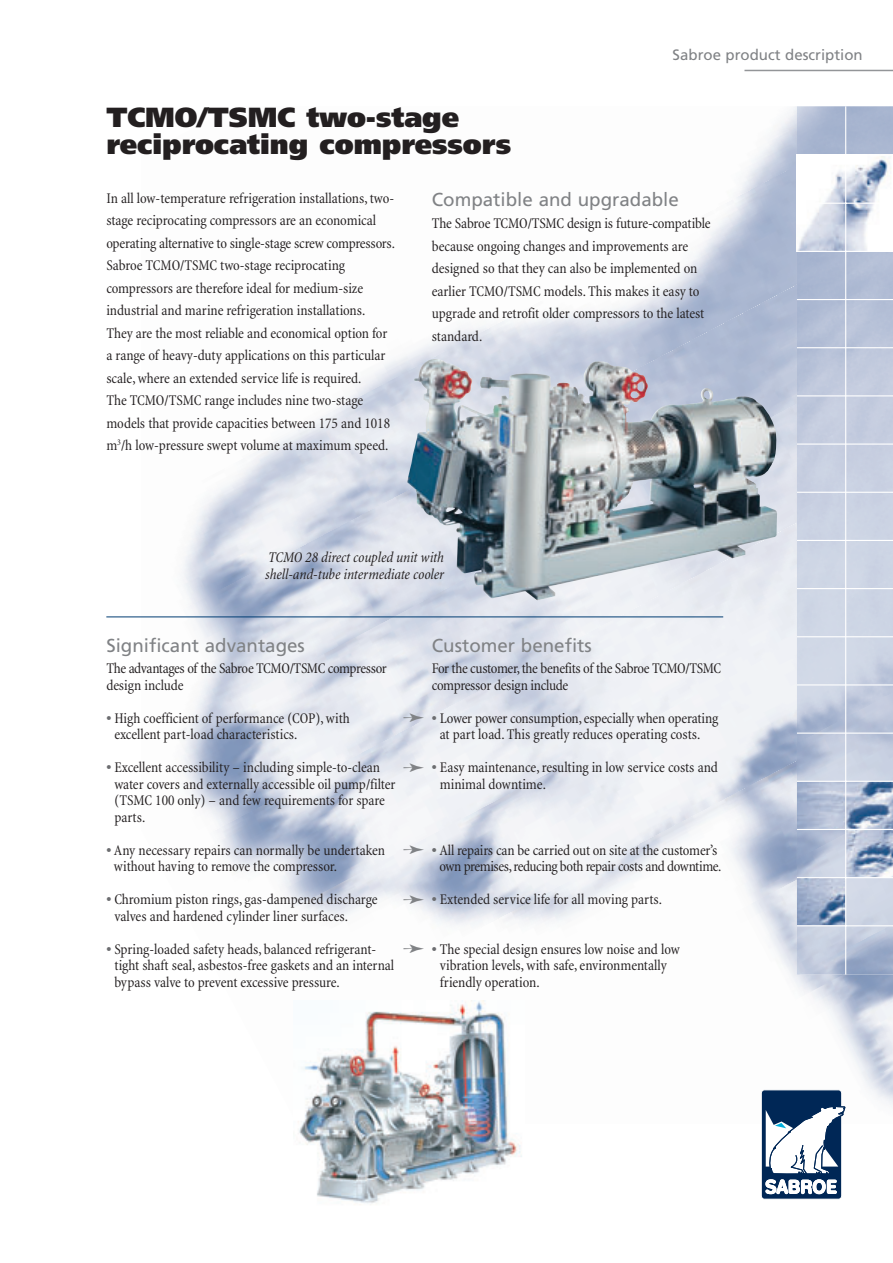
<style>
.page{position:relative;width:893px;height:1263px;background:#fff}
.page>*{position:absolute;margin:0;border:0;box-sizing:border-box;transform-origin:0 0}
.t1{font:900 27.6px/27px "Frutiger";color:#231f20}
.t2{font:24px/49.5px "Zapf Dingbats";color:#808285;text-align:justify}
.t3{font:18.75px "Frutiger";color:#808285}
.t4{font:condensed 15px/22.5px "Minion";letter-spacing:-.005em;color:#231f20}
.t5{font:condensed 15px/16.5px "Minion";letter-spacing:-.025em;color:#231f20}
.t6{font:italic condensed 15px/16.5px "Minion";letter-spacing:-.01em;color:#231f20}
.t7{font:15px "Frutiger";color:#808285}
.s1{font-weight:900;font-stretch:normal;color:#6c6d70}
</style>
<div class="page">
<img style="left:332px;top:278px;width:465px;height:118px">
<img style="left:332px;top:251px;width:353px;height:144px">
<img style="left:153px;top:396px;width:644px;height:221px">
<img style="left:157px;top:514px;width:640px;height:296px">
<img style="left:332px;top:251px;width:259px;height:93px">
<img style="left:206px;top:632px;width:591px;height:239px">
<img style="left:256px;top:749px;width:541px;height:170px">
<img style="left:332px;top:251px;width:129px;height:25px">
<img style="left:869px;top:1066px;width:23px;height:50px">
<img style="left:399px;top:867px;width:470px;height:242px">
<img style="left:558px;top:1084px;width:100px;height:25px">
<img style="left:141px;top:616px;width:12px;height:1px">
<img style="left:797px;top:106px;width:95px;height:180px">
<img style="left:797px;top:286px;width:95px;height:116px">
<img style="left:797px;top:402px;width:95px;height:58px">
<div style="left:797px;top:460px;width:95px;height:116px;background:#cbd3e4"></div>
<img style="left:797px;top:252px;width:42px;height:87px">
<img style="left:797px;top:576px;width:95px;height:116px">
<img style="left:797px;top:692px;width:95px;height:89px">
<svg style="left:797px;top:445px;width:3px;height:10px"></svg>
<img style="left:797px;top:926px;width:95px;height:49px">
<img style="left:797px;top:156px;width:95px;height:95px">
<hr style="left:744px;top:70px;width:148px;height:1px;background:#939598">
<hr style="left:797px;top:444px;width:95px;height:1px;background:#fff">
<hr style="left:797px;top:540px;width:95px;height:1px;background:#fff">
<hr style="left:797px;top:492px;width:95px;height:1px;background:#fff">
<hr style="left:797px;top:684px;width:95px;height:2px;background:#fff">
<hr style="left:797px;top:636px;width:95px;height:1px;background:#fff">
<hr style="left:797px;top:588px;width:95px;height:1px;background:#fff">
<hr style="left:797px;top:733px;width:95px;height:1px;background:#fff">
<hr style="left:797px;top:299px;width:95px;height:1px;background:#fff">
<hr style="left:797px;top:347px;width:95px;height:1px;background:#fff">
<hr style="left:797px;top:395px;width:95px;height:1px;background:#fff">
<img style="left:407px;top:358px;width:370px;height:242px">
<img style="left:298px;top:1001px;width:226px;height:203px">
<hr style="left:106px;top:617px;width:617px;height:1px;background:#003c72">
<img style="left:797px;top:782px;width:95px;height:143px">
<hr style="left:797px;top:251px;width:95px;height:1px;background:#fff">
<hr style="left:797px;top:154px;width:95px;height:2px;background:#fff">
<hr style="left:797px;top:203px;width:95px;height:1px;background:#fff">
<hr style="left:797px;top:829px;width:95px;height:1px;background:#fff">
<hr style="left:797px;top:877px;width:95px;height:1px;background:#fff">
<hr style="left:797px;top:925px;width:95px;height:1px;background:#fff">
<hr style="left:845px;top:106px;width:1px;height:869px;background:#fff">
<svg style="left:761px;top:1090px;width:84px;height:109px"></svg>
<svg style="left:403px;top:714px;width:21px;height:58px"></svg>
<h1 class="t1" style="left:106px;top:106px;width:406px">TCMO/TSMC two-stage reciprocating compressors</h1>
<p class="t7" style="left:672px;top:48px;width:192px">Sabroe product description</p>
<p class="t4" style="left:106px;top:188px;width:290px">In all low-temperature refrigeration installations, two&shy;stage reciprocating compressors are an economical operating alternative to single-stage screw compressors.<br>Sabroe TCMO/TSMC two-stage reciprocating compressors are therefore ideal for medium-size industrial and marine refrigeration installations.<br>They are the most reliable and economical option for a range of heavy-duty applications on this particular scale, where an extended service life is required.<br>The TCMO/TSMC range includes nine two-stage models that provide capacities between 175 and 1018 m<sup>3</sup>/h low-pressure swept volume at maximum speed.</p>
<p class="t3" style="left:432px;top:192px;width:248px">Compatible and upgradable</p>
<p class="t4" style="left:432px;top:214px;width:280px">The Sabroe TCMO/TSMC design is future-compatible because ongoing changes and improvements are designed so that they can also be implemented on earlier TCMO/TSMC models. This makes it easy to upgrade and retrofit older compressors to the latest standard.</p>
<p class="t6" style="left:265px;top:550px;width:180px">TCMO 28 direct coupled unit with shell-and-tube intermediate cooler</p>
<p class="t3" style="left:106px;top:638px;width:200px">Significant advantages</p>
<p class="t5" style="left:106px;top:661px;width:282px">The advantages of the Sabroe TCMO/TSMC compressor design include</p>
<p class="t4" style="left:114px;top:711px;width:237px;line-height:16.5px;text-indent:-8px"><span class="s1">•</span> High coefficient of performance (COP), with excellent part-load characteristics.</p>
<p class="t4" style="left:114px;top:760px;width:282px;line-height:16.5px;text-indent:-8px"><span class="s1">•</span> Excellent accessibility – including simple-to-clean water covers and externally accessible oil pump/filter (TSMC 100 only) – and few requirements for spare parts.</p>
<p class="t4" style="left:114px;top:843px;width:272px;line-height:16.5px;text-indent:-8px"><span class="s1">•</span> Any necessary repairs can normally be undertaken without having to remove the compressor.</p>
<p class="t4" style="left:114px;top:892px;width:265px;line-height:16.5px;text-indent:-8px"><span class="s1">•</span> Chromium piston rings, gas-dampened discharge valves and hardened cylinder liner surfaces.</p>
<p class="t4" style="left:114px;top:942px;width:281px;line-height:16.5px;text-indent:-8px"><span class="s1">•</span> Spring-loaded safety heads, balanced refrigerant&shy;tight shaft seal, asbestos-free gaskets and an internal bypass valve to prevent excessive pressure.</p>
<h2 class="t2" style="left:402px;top:825px;width:24px">➛ ➛ ➛</h2>
<p class="t3" style="left:432px;top:638px;width:161px">Customer benefits</p>
<p class="t5" style="left:432px;top:661px;width:291px">For the customer, the benefits of the Sabroe TCMO/TSMC compressor design include</p>
<p class="t4" style="left:440px;top:711px;width:280px;line-height:16.5px;text-indent:-8px"><span class="s1">•</span> Lower power consumption, especially when operating at part load. This greatly reduces operating costs.</p>
<p class="t4" style="left:440px;top:760px;width:279px;line-height:16.5px;text-indent:-8px"><span class="s1">•</span> Easy maintenance, resulting in low service costs and minimal downtime.</p>
<p class="t5" style="left:432px;top:843px;width:291px;text-align:center"><span class="s1">•</span> All repairs can be carried out on site at the cus tomer’s own premises, reducing both repair costs and downtime.</p>
<p class="t4" style="left:432px;top:889px;width:232px"><span class="s1">•</span> Extended service life for all moving parts.</p>
<p class="t4" style="left:440px;top:942px;width:241px;line-height:16.5px;text-indent:-8px"><span class="s1">•</span> The special design ensures low noise and low vibration levels, with safe, environmentally friendly operation.</p>
</div>
